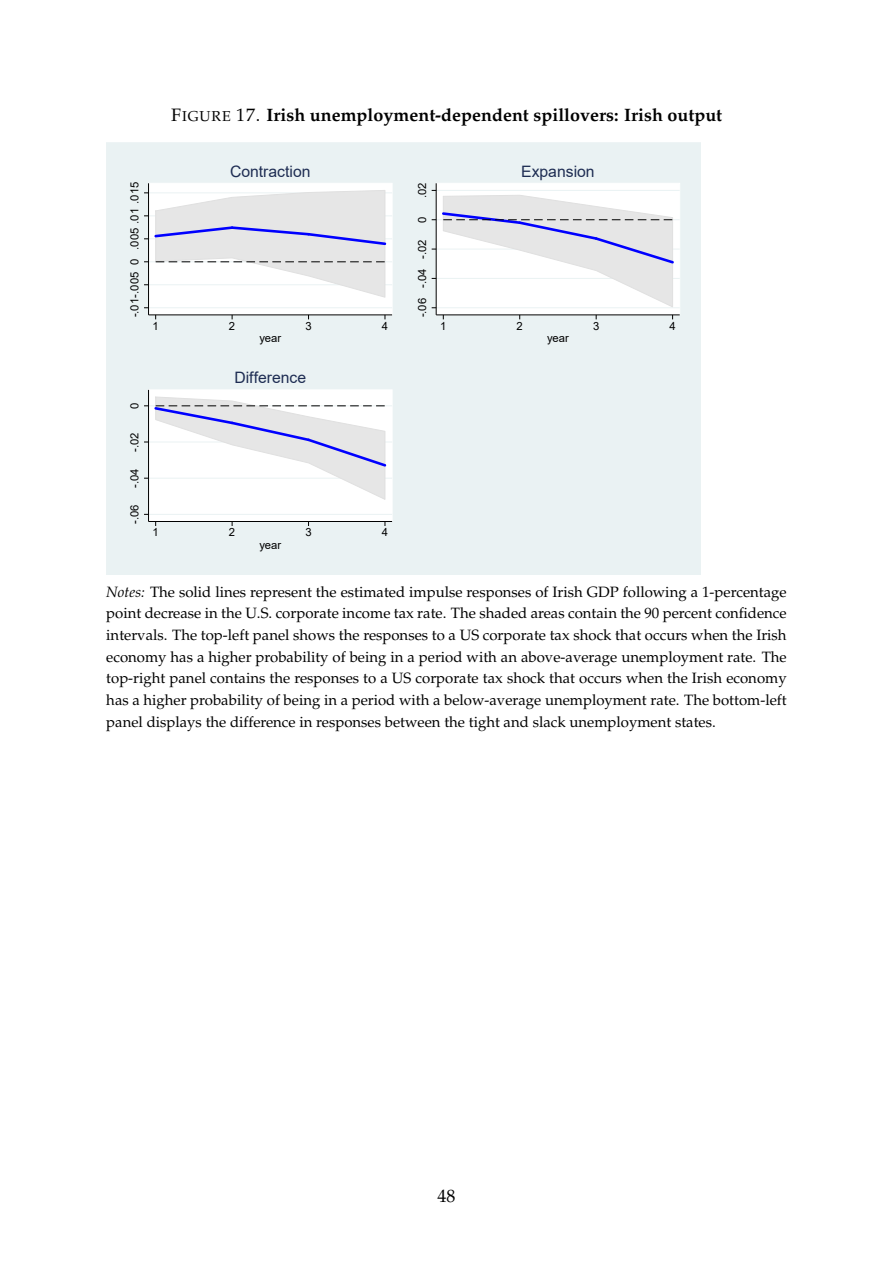
<style>
.page{position:relative;width:893px;height:1263px;background:#fff}
.page>*{position:absolute;margin:0;border:0;box-sizing:border-box;transform-origin:0 0}
.t1{font:700 18px "URW Palladio L";color:#000}
.t2{font:18px "URW Palladio L Roma";color:#000}
.t3{font:15.75px "Arial";color:#1e2d53}
.t4{font:15px/21.6px "URW Palladio L Roma";color:#000;text-align:justify}
.t5{font:11.25px "Arial";color:#000}
.s1{font-family:"URW Palladio L Roma";font-weight:400}
.s2{font-family:"URW Palladio L Roma";font-weight:400;font-size:14.4px}
.s3{font-family:"URW Palladio L";font-style:italic}
</style>
<div class="page">
<div style="left:106px;top:143px;width:594px;height:432px;background:#eaf2f3"></div>
<div style="left:148px;top:183px;width:244px;height:132px;background:#fff;border:1px solid #fff"></div>
<hr style="left:149px;top:307px;width:243px;height:1px;background:#eaf2f3">
<hr style="left:149px;top:284px;width:243px;height:1px;background:#eaf2f3">
<hr style="left:149px;top:261px;width:243px;height:1px;background:#eaf2f3">
<hr style="left:149px;top:238px;width:243px;height:1px;background:#eaf2f3">
<hr style="left:149px;top:215px;width:243px;height:1px;background:#eaf2f3">
<hr style="left:149px;top:192px;width:243px;height:1px;background:#eaf2f3">
<hr style="left:148px;top:183px;width:1px;height:132px;background:#000">
<svg style="left:144px;top:189px;width:243px;height:109px"></svg>
<hr style="left:149px;top:315px;width:243px;height:1px;background:#000">
<div style="left:436px;top:183px;width:244px;height:132px;background:#fff;border:1px solid #fff"></div>
<hr style="left:436px;top:307px;width:244px;height:1px;background:#eaf2f3">
<hr style="left:436px;top:278px;width:244px;height:1px;background:#eaf2f3">
<hr style="left:436px;top:249px;width:244px;height:1px;background:#eaf2f3">
<hr style="left:436px;top:219px;width:244px;height:1px;background:#eaf2f3">
<hr style="left:436px;top:190px;width:244px;height:1px;background:#eaf2f3">
<hr style="left:436px;top:183px;width:1px;height:132px;background:#000">
<svg style="left:432px;top:190px;width:242px;height:118px"></svg>
<hr style="left:436px;top:315px;width:244px;height:1px;background:#000">
<div style="left:148px;top:389px;width:244px;height:133px;background:#fff"></div>
<hr style="left:149px;top:514px;width:243px;height:1px;background:#eaf2f3">
<hr style="left:149px;top:478px;width:243px;height:1px;background:#eaf2f3">
<hr style="left:149px;top:441px;width:243px;height:1px;background:#eaf2f3">
<hr style="left:149px;top:405px;width:243px;height:1px;background:#eaf2f3">
<hr style="left:148px;top:390px;width:1px;height:131px;background:#000">
<svg style="left:144px;top:396px;width:244px;height:105px"></svg>
<hr style="left:149px;top:521px;width:243px;height:1px;background:#000">
<p class="t1" style="left:171px;top:109px;width:553px"><span class="s1">F</span><span class="s2">IGURE</span> <span class="s1">17.</span> Irish unemployment-dependent spillovers: Irish output</p>
<p class="t5" style="left:128px;top:317px;width:137px;rotate:-90deg">-.01-.005 0 .005 .01 .015</p>
<p class="t5" style="left:128px;top:409px;width:8px;rotate:-90deg">0</p>
<p class="t5" style="left:128px;top:452px;width:21px;rotate:-90deg">-.02</p>
<p class="t5" style="left:128px;top:488px;width:21px;rotate:-90deg">-.04</p>
<p class="t5" style="left:128px;top:524px;width:21px;rotate:-90deg">-.06</p>
<p class="t3" style="left:230px;top:162px;width:82px">Contraction</p>
<p class="t5" style="left:153px;top:319px;width:8px">1</p>
<p class="t5" style="left:229px;top:319px;width:8px">2</p>
<p class="t5" style="left:305px;top:319px;width:8px">3</p>
<p class="t5" style="left:382px;top:319px;width:8px">4</p>
<p class="t5" style="left:259px;top:332px;width:23px">year</p>
<p class="t3" style="left:234px;top:369px;width:73px">Difference</p>
<p class="t5" style="left:153px;top:526px;width:8px">1</p>
<p class="t5" style="left:229px;top:526px;width:8px">2</p>
<p class="t5" style="left:305px;top:526px;width:8px">3</p>
<p class="t5" style="left:382px;top:526px;width:8px">4</p>
<p class="t5" style="left:259px;top:538px;width:23px">year</p>
<p class="t5" style="left:416px;top:198px;width:17px;rotate:-90deg">.02</p>
<p class="t5" style="left:416px;top:223px;width:8px;rotate:-90deg">0</p>
<p class="t5" style="left:416px;top:317px;width:80px;rotate:-90deg">-.06 -.04 -.02</p>
<p class="t3" style="left:521px;top:162px;width:75px">Expansion</p>
<p class="t5" style="left:440px;top:319px;width:8px">1</p>
<p class="t5" style="left:517px;top:319px;width:8px">2</p>
<p class="t5" style="left:593px;top:319px;width:8px">3</p>
<p class="t5" style="left:669px;top:319px;width:8px">4</p>
<p class="t5" style="left:547px;top:332px;width:23px">year</p>
<p class="t4" style="left:106px;top:583px;width:682px"><span class="s3">Notes:</span> The solid lines represent the estimated impulse responses of Irish GDP following a 1-percentage point decrease in the U.S. corporate income tax rate. The shaded areas contain the 90 percent confidence intervals. The top-left panel shows the responses to a US corporate tax shock that occurs when the Irish economy has a higher probability of being in a period with an above-average unemployment rate. The top-right panel contains the responses to a US corporate tax shock that occurs when the Irish economy has a higher probability of being in a period with a below-average unemployment rate. The bottom-left panel displays the difference in responses between the tight and slack unemployment states.</p>
<p class="t2" style="left:437px;top:1188px;width:19px">48</p>
</div>
